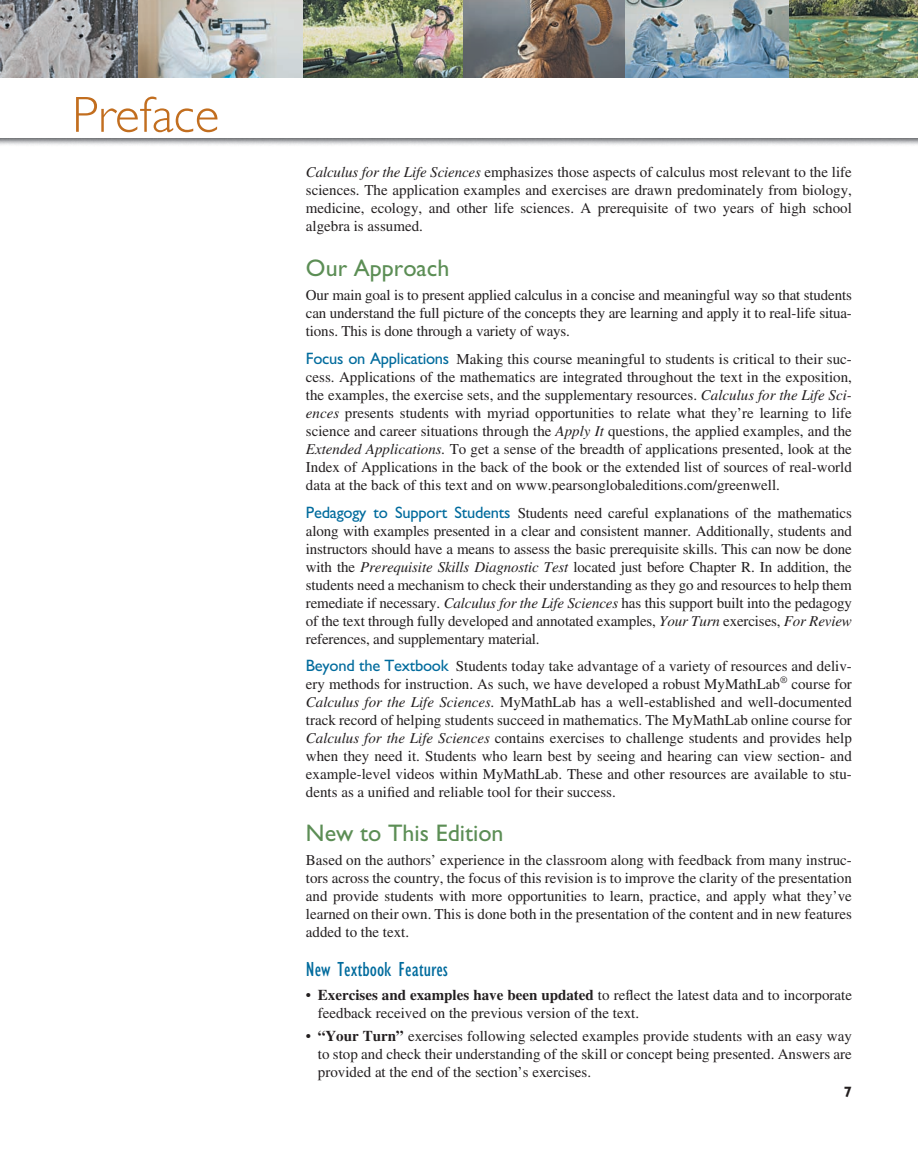
<style>
.page{position:relative;width:918px;height:1175px;background:#fff}
.page>*{position:absolute;margin:0;border:0;box-sizing:border-box;transform-origin:0 0}
.t1{font:300 51px "Gill Sans Std";color:#c26e1f}
.t2{font:24px "Gill Sans Std";color:#5c8e55}
.t3{font:condensed 21px "Gill Sans Std";color:#006b9d}
.t4{font:15px/18px "Times LT Std";color:#231f20;text-align:justify}
.t5{font:700 condensed 15px "Gill Sans Std";color:#231f20}
.s1{font-style:italic}
.s2{font-family:"Gill Sans Std";font-size:16.5px;color:#006b9d}
.s3{font-weight:700}
</style>
<div class="page">
<img style="left:0;top:0;width:918px;height:77px">
<p class="t1" style="left:72px;top:86px;width:149px">Preface</p>
<p class="t4" style="left:306px;top:163px;width:548px"><span class="s1">Calculus for the Life Sciences</span> emphasizes those aspects of calculus most relevant to the life sciences. The application examples and exercises are drawn predominately from biology, medicine, ecology, and other life sciences. A prerequisite of two years of high school algebra is assumed.</p>
<p class="t2" style="left:306px;top:254px;width:145px">Our Approach</p>
<p class="t4" style="left:306px;top:286px;width:548px">Our main goal is to present applied calculus in a concise and meaningful way so that students can understand the full picture of the concepts they are learning and apply it to real-life situa&shy;tions. This is done through a variety of ways.</p>
<p class="t4" style="left:306px;top:350px;width:548px"><span class="s2">Focus on Applications</span> Making this course meaningful to students is critical to their suc&shy;cess. Applications of the mathematics are integrated throughout the text in the exposition, the examples, the exercise sets, and the supplementary resources. <span class="s1">Calculus for the Life Sci&shy;ences</span> presents students with myriad opportunities to relate what they’re learning to life science and career situations through the <span class="s1">Apply It</span> questions, the applied examples, and the <span class="s1">Extended Applications.</span> To get a sense of the breadth of applications presented, look at the Index of Applications in the back of the book or the extended list of sources of real-world data at the back of this text and on www.pearsonglobaleditions.com/greenwell.</p>
<p class="t4" style="left:306px;top:503px;width:548px"><span class="s2">Pedagogy to Support Students</span> Students need careful explanations of the mathematics along with examples presented in a clear and consistent manner. Additionally, students and instructors should have a means to assess the basic prerequisite skills. This can now be done with the <span class="s1">Prerequisite Skills Diagnostic Test</span> located just before Chapter R. In addition, the students need a mechanism to check their understanding as they go and resources to help them remediate if necessary. <span class="s1">Calculus for the Life Sciences</span> has this support built into the pedagogy of the text through fully developed and annotated examples, <span class="s1">Your Turn</span> exercises, <span class="s1">For Review </span>references, and supplementary material.</p>
<p class="t4" style="left:306px;top:657px;width:548px"><span class="s2">Beyond the Textbook</span> Students today take advantage of a variety of resources and deliv&shy;ery methods for instruction. As such, we have developed a robust MyMathLab<sup>®</sup> course for <span class="s1">Calculus for the Life Sciences.</span> MyMathLab has a well-established and well-documented track record of helping students succeed in mathematics. The MyMathLab online course for <span class="s1">Calculus for the Life Sciences</span> contains exercises to challenge students and provides help when they need it. Students who learn best by seeing and hearing can view section- and example-level videos within MyMathLab. These and other resources are available to stu&shy;dents as a unified and reliable tool for their success.</p>
<p class="t2" style="left:306px;top:819px;width:199px">New to This Edition</p>
<p class="t4" style="left:306px;top:851px;width:548px">Based on the authors’ experience in the classroom along with feedback from many instruc&shy;tors across the country, the focus of this revision is to improve the clarity of the presentation and provide students with more opportunities to learn, practice, and apply what they’ve learned on their own. This is done both in the presentation of the content and in new features added to the text.</p>
<p class="t3" style="left:306px;top:958px;width:144px">New Textbook Features</p>
<p class="t4" style="left:318px;top:986px;width:536px;text-indent:-12px">• <span class="s3">Exercises and examples have been updated</span> to reflect the latest data and to incorporate feedback received on the previous version of the text.</p>
<p class="t4" style="left:318px;top:1026px;width:536px;text-indent:-12px">• <span class="s3">“Your Turn”</span> exercises following selected examples provide students with an easy way to stop and check their understanding of the skill or concept being presented. Answers are provided at the end of the section’s exercises.</p>
<p class="t5" style="left:844px;top:1083px;width:9px">7</p>
</div>
